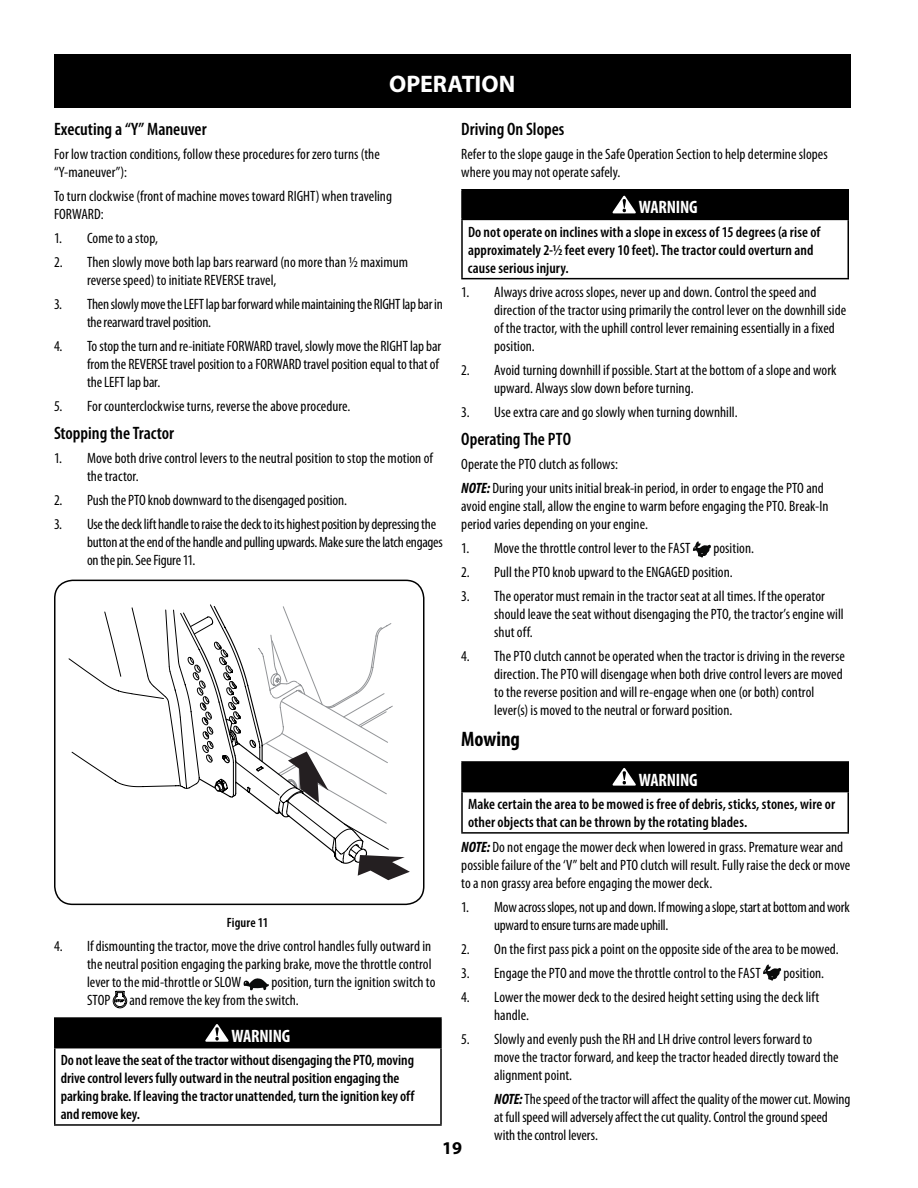
<style>
.page{position:relative;width:918px;height:1188px;background:#fff}
.page>*{position:absolute;margin:0;border:0;box-sizing:border-box;transform-origin:0 0}
.t1{font:700 24px "Myriad Pro";color:#fff}
.t2{font:700 condensed 21px "Myriad Pro";color:#000}
.t3{font:600 condensed 18px "Myriad Pro";color:#000}
.t4{font:700 condensed 18px "Myriad Pro";letter-spacing:-.01em;color:#fff}
.t5{font:700 18px "Myriad Pro";color:#000}
.t6{font:condensed 15px/18px "Myriad Pro";letter-spacing:.005em;color:#000}
.t7{font:600 condensed 15px/18px "Myriad Pro";color:#000}
.t8{font:condensed 15px/18px "Myriad Pro";letter-spacing:-.015em;color:#000}
.t9{font:600 condensed 13.5px "Myriad Pro";letter-spacing:.01em;color:#000}
.s1{font-weight:700;font-style:italic}
</style>
<div class="page">
<div style="left:54px;top:54px;width:796px;height:54px;background:#000"></div>
<svg style="left:68px;top:604px;width:342px;height:276px"></svg>
<div style="left:54px;top:580px;width:370px;height:325px;border:2px solid #000;border-radius:18px"></div>
<svg style="left:243px;top:978px;width:26px;height:12px"></svg>
<svg style="left:112px;top:991px;width:15px;height:18px"></svg>
<div style="left:55px;top:1018px;width:386px;height:30px;background:#000"></div>
<hr style="left:54px;top:1017px;width:388px;height:2px;background:#000">
<hr style="left:54px;top:1019px;width:2px;height:28px;background:#000">
<hr style="left:440px;top:1019px;width:2px;height:28px;background:#000">
<hr style="left:54px;top:1047px;width:388px;height:1px;background:#000">
<hr style="left:54px;top:1048px;width:2px;height:76px;background:#000">
<hr style="left:440px;top:1048px;width:2px;height:76px;background:#000">
<hr style="left:54px;top:1124px;width:388px;height:2px;background:#000">
<svg style="left:205px;top:1024px;width:24px;height:18px"></svg>
<div style="left:462px;top:190px;width:386px;height:29px;background:#000"></div>
<hr style="left:461px;top:189px;width:388px;height:1px;background:#000">
<hr style="left:461px;top:191px;width:2px;height:28px;background:#000">
<svg style="left:848px;top:191px;width:1px;height:28px"></svg>
<hr style="left:461px;top:219px;width:388px;height:1px;background:#000">
<hr style="left:461px;top:220px;width:2px;height:58px;background:#000">
<hr style="left:848px;top:220px;width:1px;height:58px;background:#000">
<hr style="left:461px;top:278px;width:388px;height:1px;background:#000">
<svg style="left:612px;top:196px;width:24px;height:17px"></svg>
<svg style="left:693px;top:541px;width:18px;height:17px"></svg>
<div style="left:462px;top:762px;width:386px;height:30px;background:#000"></div>
<hr style="left:461px;top:761px;width:388px;height:2px;background:#000">
<hr style="left:461px;top:763px;width:2px;height:28px;background:#000">
<svg style="left:848px;top:763px;width:1px;height:28px"></svg>
<hr style="left:461px;top:791px;width:388px;height:1px;background:#000">
<hr style="left:461px;top:792px;width:2px;height:40px;background:#000">
<hr style="left:848px;top:792px;width:1px;height:40px;background:#000">
<hr style="left:461px;top:832px;width:388px;height:2px;background:#000">
<svg style="left:612px;top:768px;width:24px;height:18px"></svg>
<svg style="left:763px;top:964px;width:19px;height:17px"></svg>
<h1 class="t1" style="left:389px;top:68px;width:127px">OPERATION</h1>
<p class="t3" style="left:54px;top:118px;width:154px">Executing a “Y” Maneuver</p>
<p class="t6" style="left:54px;top:145px;width:327px">For low traction conditions, follow these procedures for zero turns (the “Y-maneuver”):</p>
<p class="t6" style="left:54px;top:187px;width:340px">To turn clockwise (front of machine moves toward RIGHT) when traveling<br>FORWARD:</p>
<p class="t6" style="left:54px;top:229px;width:106px">1. Come to a stop,</p>
<p class="t6" style="left:87px;top:253px;width:323px;text-indent:-33px">2. Then slowly move both lap bars rearward (no more than ½ maximum reverse speed) to initiate REVERSE travel,</p>
<p class="t8" style="left:87px;top:295px;width:357px;text-indent:-33px">3. Then slowly move the LEFT lap bar forward while maintaining the RIGHT lap bar in the rearward travel position.</p>
<p class="t6" style="left:87px;top:337px;width:356px;text-indent:-33px">4. To stop the turn and re-initiate FORWARD travel, slowly move the RIGHT lap bar from the REVERSE travel position to a FORWARD travel position equal to that of the LEFT lap bar.</p>
<p class="t6" style="left:54px;top:397px;width:298px">5. For counterclockwise turns, reverse the above procedure.</p>
<p class="t3" style="left:54px;top:422px;width:122px">Stopping the Tractor</p>
<p class="t6" style="left:87px;top:449px;width:347px;text-indent:-33px">1. Move both drive control levers to the neutral position to stop the motion of the tractor.</p>
<p class="t6" style="left:54px;top:491px;width:294px">2. Push the PTO knob downward to the disengaged position.</p>
<p class="t8" style="left:87px;top:515px;width:357px;text-indent:-33px">3. Use the deck lift handle to raise the deck to its highest position by depressing the button at the end of the handle and pulling upwards. Make sure the latch engages on the pin. See Figure 11.</p>
<p class="t9" style="left:227px;top:915px;width:43px">Figure 11</p>
<p class="t6" style="left:87px;top:938px;width:346px;text-align:justify;text-indent:-33px">4. If dismounting the tractor, move the drive control handles fully outward in the neutral position engaging the parking brake, move the throttle control lever to the mid-throttle or SLOW</p>
<p class="t6" style="left:271px;top:974px;width:166px">position, turn the ignition switch to</p>
<p class="t6" style="left:87px;top:992px;width:25px">STOP</p>
<p class="t6" style="left:129px;top:992px;width:171px">and remove the key from the switch.</p>
<p class="t4" style="left:231px;top:1024px;width:60px">WARNING</p>
<p class="t7" style="left:61px;top:1051px;width:355px">Do not leave the seat of the tractor without disengaging the PTO, moving drive control levers fully outward in the neutral position engaging the parking brake. If leaving the tractor unattended, turn the ignition key off and remove key.</p>
<p class="t3" style="left:461px;top:118px;width:105px">Driving On Slopes</p>
<p class="t6" style="left:461px;top:145px;width:368px">Refer to the slope gauge in the Safe Operation Section to help determine slopes where you may not operate safely.</p>
<p class="t4" style="left:639px;top:196px;width:60px">WARNING</p>
<p class="t7" style="left:468px;top:222px;width:354px">Do not operate on inclines with a slope in excess of 15 degrees (a rise of approximately 2-1⁄2 feet every 10 feet). The tractor could overturn and cause serious injury.</p>
<p class="t6" style="left:494px;top:284px;width:353px;text-indent:-33px">1. Always drive across slopes, never up and down. Control the speed and direction of the tractor using primarily the control lever on the downhill side of the tractor, with the uphill control lever remaining essentially in a fixed position.</p>
<p class="t6" style="left:494px;top:362px;width:344px;text-indent:-33px">2. Avoid turning downhill if possible. Start at the bottom of a slope and work upward. Always slow down before turning.</p>
<p class="t6" style="left:461px;top:404px;width:278px">3. Use extra care and go slowly when turning downhill.</p>
<p class="t3" style="left:461px;top:428px;width:111px">Operating The PTO</p>
<p class="t6" style="left:461px;top:452px;width:364px;line-height:24px">Operate the PTO clutch as follows:<br><span class="s1">NOTE:</span> During your units initial break-in period, in order to engage the PTO and</p>
<p class="t6" style="left:461px;top:497px;width:369px">avoid engine stall, allow the engine to warm before engaging the PTO. Break-In period varies depending on your engine.</p>
<p class="t6" style="left:461px;top:539px;width:231px">1. Move the throttle control lever to the FAST</p>
<p class="t6" style="left:713px;top:539px;width:42px">position.</p>
<p class="t6" style="left:461px;top:563px;width:273px">2. Pull the PTO knob upward to the ENGAGED position.</p>
<p class="t6" style="left:494px;top:587px;width:351px;text-indent:-33px">3. The operator must remain in the tractor seat at all times. If the operator should leave the seat without disengaging the PTO, the tractor’s engine will shut off.</p>
<p class="t6" style="left:494px;top:647px;width:352px;text-indent:-33px">4. The PTO clutch cannot be operated when the tractor is driving in the reverse direction. The PTO will disengage when both drive control levers are moved to the reverse position and will re-engage when one (or both) control lever(s) is moved to the neutral or forward position.</p>
<h2 class="t2" style="left:461px;top:726px;width:60px">Mowing</h2>
<p class="t4" style="left:639px;top:768px;width:60px">WARNING</p>
<p class="t7" style="left:468px;top:795px;width:369px">Make certain the area to be mowed is free of debris, sticks, stones, wire or other objects that can be thrown by the rotating blades.</p>
<p class="t6" style="left:461px;top:838px;width:391px"><span class="s1">NOTE:</span> Do not engage the mower deck when lowered in grass. Premature wear and possible failure of the ‘V” belt and PTO clutch will result. Fully raise the deck or move to a non grassy area before engaging the mower deck.</p>
<p class="t8" style="left:494px;top:898px;width:357px;text-indent:-33px">1. Mow across slopes, not up and down. If mowing a slope, start at bottom and work upward to ensure turns are made uphill.</p>
<p class="t6" style="left:461px;top:940px;width:379px">2. On the first pass pick a point on the opposite side of the area to be mowed.</p>
<p class="t6" style="left:461px;top:964px;width:301px">3. Engage the PTO and move the throttle control to the FAST</p>
<p class="t6" style="left:784px;top:964px;width:42px">position.</p>
<p class="t6" style="left:494px;top:988px;width:326px;text-indent:-33px">4. Lower the mower deck to the desired height setting using the deck lift handle.</p>
<p class="t6" style="left:494px;top:1030px;width:346px;text-indent:-33px">5. Slowly and evenly push the RH and LH drive control levers forward to move the tractor forward, and keep the tractor headed directly toward the alignment point.</p>
<p class="t6" style="left:494px;top:1090px;width:358px"><span class="s1">NOTE:</span> The speed of the tractor will affect the quality of the mower cut. Mowing at full speed will adversely affect the cut quality. Control the ground speed with the control levers.</p>
<p class="t5" style="left:442px;top:1137px;width:21px">19</p>
</div>
